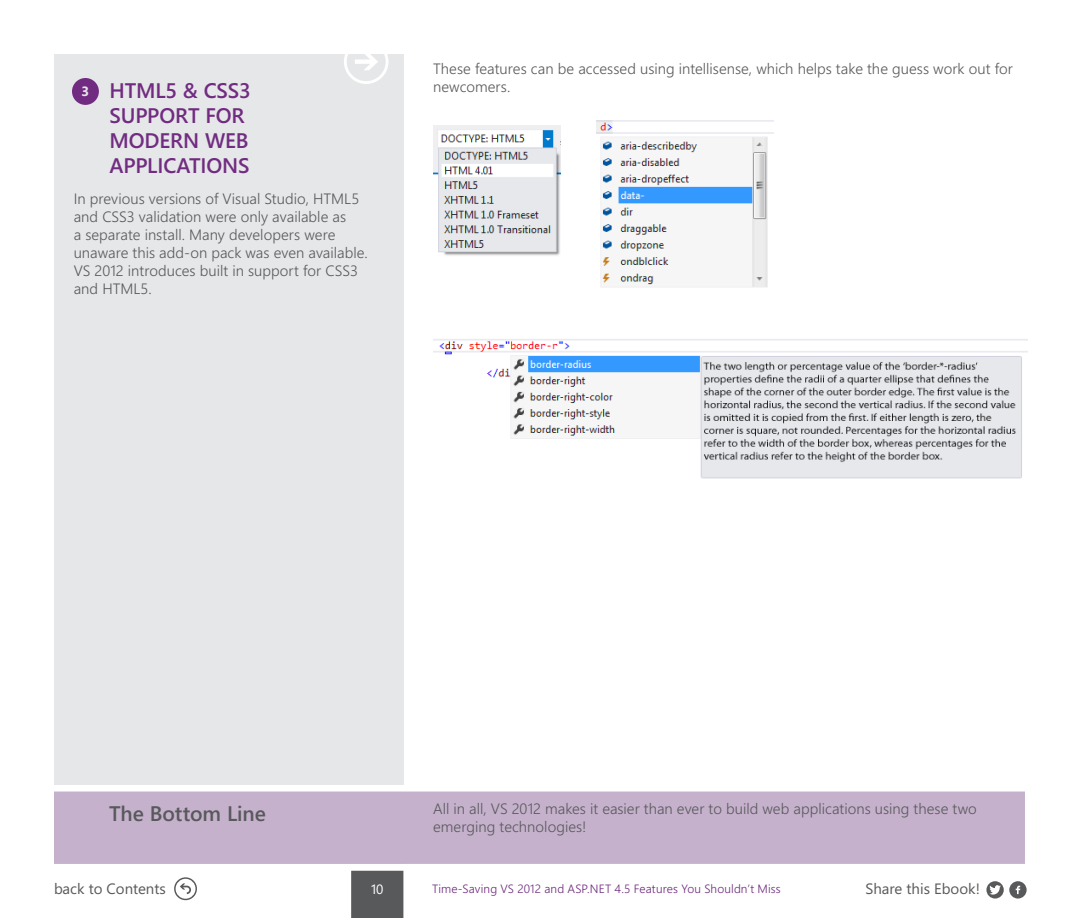
<style>
.page{position:relative;width:1080px;height:918px;background:#fff}
.page>*{position:absolute;margin:0;border:0;box-sizing:border-box;transform-origin:0 0}
.t1{font:600 21px/25.2px "Segoe WP";letter-spacing:-.01em;color:#712c81}
.t2{font:600 21px "Segoe WP";letter-spacing:-.005em;color:#58595b}
.t3{font:300 15px/18px "Segoe WP";letter-spacing:.005em;color:#58595b}
.t4{font:15px "Segoe WP";color:#58595b}
.t5{font:13.5px "Segoe WP";color:#fff}
.t6{font:700 13.5px "Segoe WP";color:#e6e7e8}
.t7{font:300 12px "Segoe WP";letter-spacing:.01em;color:#6c297b}
</style>
<div class="page">
<div style="left:54px;top:54px;width:349px;height:810px;background:#e6e7e8"></div>
<svg style="left:344px;top:54px;width:45px;height:30px"></svg>
<div style="left:43px;top:785px;width:369px;height:7px;background:#fff"></div>
<div style="left:54px;top:792px;width:971px;height:72px;background:#c6b1cd"></div>
<img style="left:433px;top:125px;width:128px;height:131px">
<img style="left:596px;top:121px;width:177px;height:166px">
<img style="left:433px;top:339px;width:594px;height:140px">
<div style="left:351px;top:871px;width:52px;height:47px;background:#58595b"></div>
<svg style="left:986px;top:881px;width:18px;height:18px"></svg>
<svg style="left:989px;top:885px;width:12px;height:10px"></svg>
<svg style="left:1009px;top:881px;width:18px;height:18px"></svg>
<svg style="left:1016px;top:886px;width:4px;height:8px"></svg>
<svg style="left:174px;top:877px;width:23px;height:23px"></svg>
<div style="left:72px;top:78px;width:27px;height:27px;background:#712c81;border-radius:50%"></div>
<p class="t6" style="left:82px;top:82px;width:9px">3</p>
<h1 class="t1" style="left:110px;top:77px;width:143px">HTML5 &amp; CSS3<br>SUPPORT FOR<br>MODERN WEB<br>APPLICATIONS</h1>
<p class="t3" style="left:74px;top:189px;width:296px">In previous versions of Visual Studio, HTML5 and CSS3 validation were only available as<br>a separate install. Many developers were unaware this add-on pack was even available.<br>VS 2012 introduces built in support for CSS3 and HTML5.</p>
<p class="t3" style="left:433px;top:59px;width:581px">These features can be accessed using intellisense, which helps take the guess work out for newcomers.</p>
<h1 class="t2" style="left:109px;top:799px;width:158px">The Bottom Line</h1>
<p class="t3" style="left:433px;top:799px;width:545px">All in all, VS 2012 makes it easier than ever to build web applications using these two emerging technologies!</p>
<p class="t4" style="left:54px;top:879px;width:113px">back to Contents</p>
<p class="t5" style="left:371px;top:880px;width:14px">10</p>
<p class="t7" style="left:432px;top:881px;width:350px">Time-Saving VS 2012 and ASP.NET 4.5 Features You Shouldn’t Miss</p>
<p class="t4" style="left:866px;top:878px;width:116px">Share this Ebook!</p>
</div>
